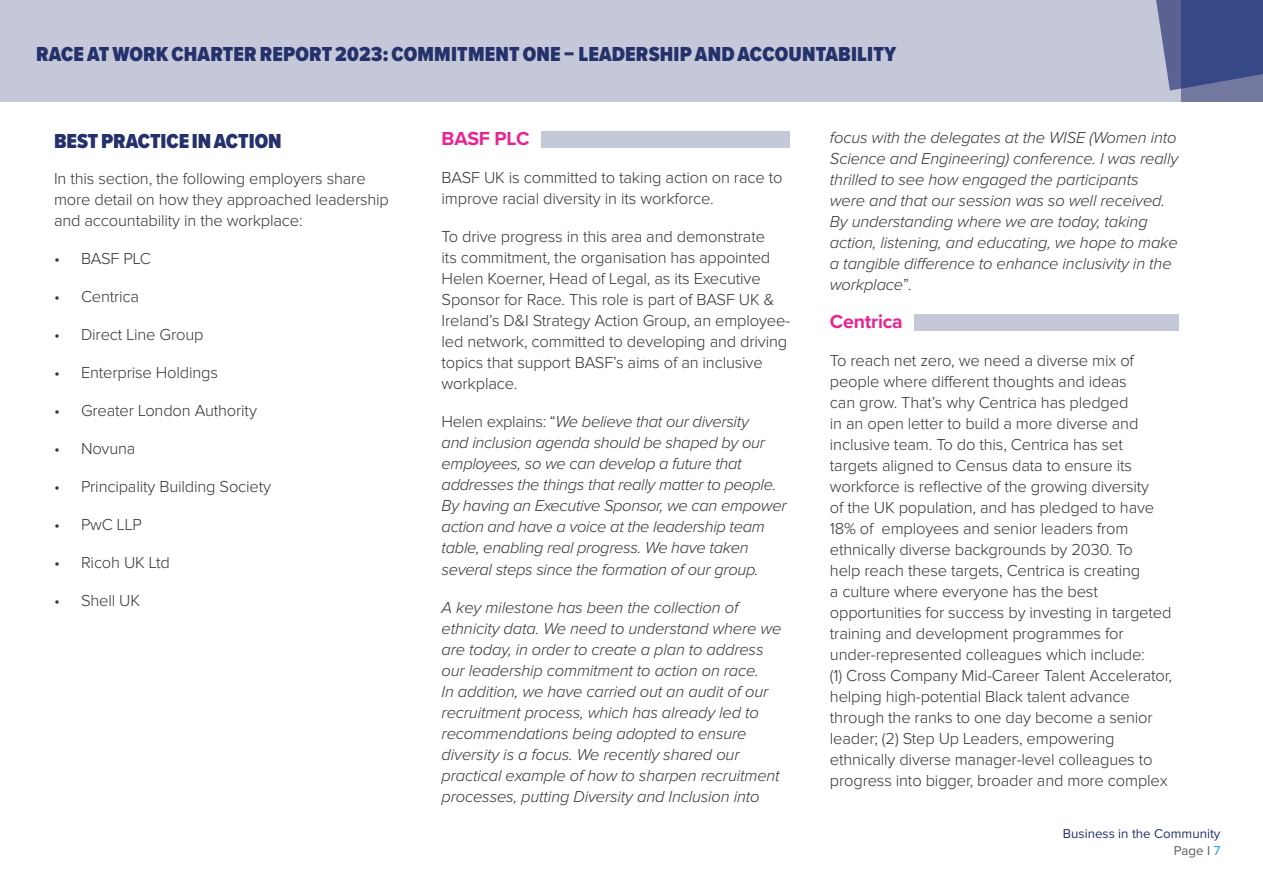
<style>
.page{position:relative;width:1263px;height:893px;background:#fff}
.page>*{position:absolute;margin:0;border:0;box-sizing:border-box;transform-origin:0 0}
.t1{font:900 21px "Proxima Nova Cond";letter-spacing:.01em;color:#25316b}
.t2{font:700 19.5px "Proxima Nova";letter-spacing:-.01em;color:#e72592}
.t3{font:300 16.5px/21px "Proxima Nova";letter-spacing:-.01em;color:#363436}
.t4{font:italic 300 16.5px/21px "Proxima Nova";letter-spacing:-.01em;color:#363436}
.t5{font:13.35px/17.4px "Proxima Nova";color:#25316b;text-align:right}
.s1{font-style:normal}
.s2{color:#5a5e5f}
.s3{color:#149dd9}
</style>
<div class="page">
<div style="left:541px;top:131px;width:249px;height:17px;background:#c5c8d8"></div>
<div style="left:914px;top:314px;width:264px;height:17px;background:#c5c8d8"></div>
<div style="left:0;top:0;width:1263px;height:102px;background:#c5c8d8"></div>
<div style="left:1181px;top:0;width:82px;height:102px;background:#7378a0"></div>
<svg style="left:1156px;top:0;width:107px;height:91px"></svg>
<p class="t1" style="left:36px;top:38px;width:862px">RACE AT WORK CHARTER REPORT 2023: COMMITMENT ONE - LEADERSHIP AND ACCOUNTABILITY</p>
<p class="t1" style="left:54px;top:126px;width:229px">BEST PRACTICE IN ACTION</p>
<p class="t3" style="left:54px;top:168px;width:336px">In this section, the following employers share more detail on how they approached leadership and accountability in the workplace:</p>
<p class="t3" style="left:54px;top:248px;width:99px">• BASF PLC</p>
<p class="t3" style="left:54px;top:286px;width:87px">• Centrica</p>
<p class="t3" style="left:54px;top:324px;width:151px">• Direct Line Group</p>
<p class="t3" style="left:54px;top:362px;width:166px">• Enterprise Holdings</p>
<p class="t3" style="left:54px;top:400px;width:204px">• Greater London Authority</p>
<p class="t3" style="left:54px;top:438px;width:83px">• Novuna</p>
<p class="t3" style="left:54px;top:476px;width:219px">• Principality Building Society</p>
<p class="t3" style="left:54px;top:514px;width:90px">• PwC LLP</p>
<p class="t3" style="left:54px;top:552px;width:117px">• Ricoh UK Ltd</p>
<p class="t3" style="left:54px;top:591px;width:88px">• Shell UK</p>
<p class="t2" style="left:442px;top:124px;width:89px">BASF PLC</p>
<p class="t3" style="left:442px;top:168px;width:342px">BASF UK is committed to taking action on race to improve racial diversity in its workforce.</p>
<p class="t3" style="left:442px;top:227px;width:350px">To drive progress in this area and demonstrate<br>its commitment, the organisation has appointed Helen Koerner, Head of Legal, as its Executive Sponsor for Race. This role is part of BASF UK &amp; Ireland’s D&amp;I Strategy Action Group, an employee&shy;led network, committed to developing and driving topics that support BASF’s aims of an inclusive workplace.</p>
<p class="t4" style="left:442px;top:412px;width:346px"><span class="s1">Helen explains: “</span>We believe that our diversity<br>and inclusion agenda should be shaped by our employees, so we can develop a future that addresses the things that really matter to people.<br>By having an Executive Sponsor, we can empower action and have a voice at the leadership team table, enabling real progress. We have taken several steps since the formation of our group.</p>
<p class="t4" style="left:442px;top:597px;width:341px">A key milestone has been the collection of ethnicity data. We need to understand where we are today, in order to create a plan to address our leadership commitment to action on race.<br>In addition, we have carried out an audit of our recruitment process, which has already led to recommendations being adopted to ensure diversity is a focus. We recently shared our practical example of how to sharpen recruitment processes, putting Diversity and Inclusion into</p>
<p class="t4" style="left:830px;top:128px;width:350px">focus with the delegates at the WISE (Women into Science and Engineering) conference. I was really thrilled to see how engaged the participants<br>were and that our session was so well received.<br>By understanding where we are today, taking action, listening, and educating, we hope to make a tangible difference to enhance inclusivity in the workplace<span class="s1">”.</span></p>
<p class="t2" style="left:830px;top:307px;width:74px">Centrica</p>
<p class="t3" style="left:830px;top:350px;width:344px">To reach net zero, we need a diverse mix of people where different thoughts and ideas<br>can grow. That’s why Centrica has pledged<br>in an open letter to build a more diverse and inclusive team. To do this, Centrica has set targets aligned to Census data to ensure its workforce is reflective of the growing diversity<br>of the UK population, and has pledged to have 18% of employees and senior leaders from ethnically diverse backgrounds by 2030. To<br>help reach these targets, Centrica is creating<br>a culture where everyone has the best opportunities for success by investing in targeted training and development programmes for under-represented colleagues which include:<br>(1) Cross Company Mid-Career Talent Accelerator, helping high-potential Black talent advance through the ranks to one day become a senior leader; (2) Step Up Leaders, empowering ethnically diverse manager-level colleagues to progress into bigger, broader and more complex</p>
<p class="t5" style="left:1063px;top:824px;width:159px">Business in the Community<br><span class="s2">Page I</span> <span class="s3">7</span></p>
</div>
